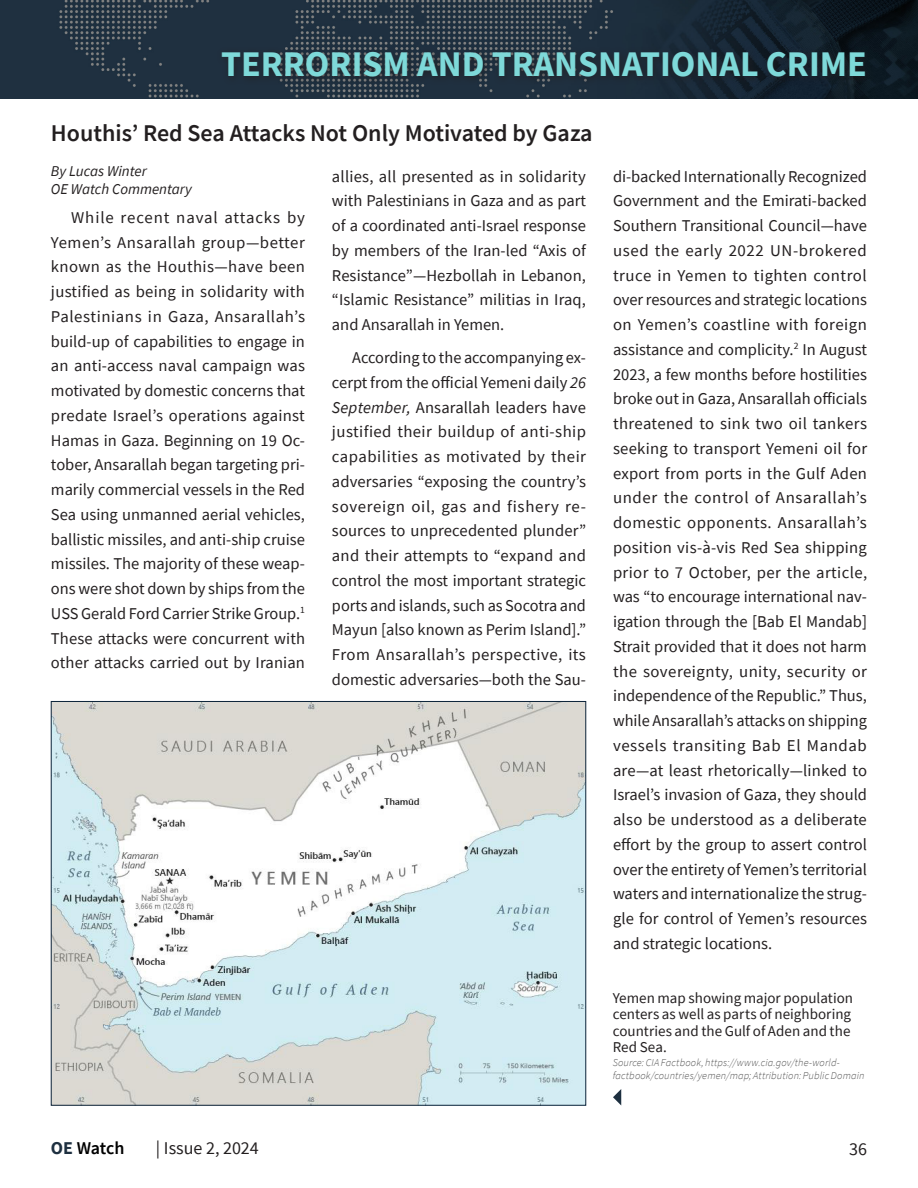
<style>
.page{position:relative;width:918px;height:1188px;background:#fff}
.page>*{position:absolute;margin:0;border:0;box-sizing:border-box;transform-origin:0 0}
.t1{font:700 36px "Source Sans Pro";color:#7ed9d9}
.Commentary_Header_1{font:600 24px "Source Sans Pro";color:#231f20}
.t2{font:18px "Source Sans Pro";color:#231f20}
.t3{font:600 18px "Source Sans Pro";letter-spacing:-.015em;color:#000}
.FMSO_Commentary_Copy{font:16.5px/24.8px "Source Sans Pro";letter-spacing:.005em;color:#231f20;text-align:justify}
.Caption-Title{font:15px/16.5px "Source Sans Pro";color:#231f20}
.By_line_-_commentary_line_2{font:italic 15px "Source Sans Pro";color:#231f20}
.By_Line__Commentary{font:italic 15px "Source Sans Pro";color:#231f20}
.photo_caption-Source__Attribute{font:italic 300 10.5px/13.5px "Source Sans Pro";letter-spacing:.015em;color:#505050}
.s1{font-style:italic}
.s2{font-weight:700;color:#1e3040}
</style>
<div class="page">
<img style="left:0;top:0;width:917px;height:99px">
<hr style="left:917px;top:0;width:1px;height:99px;background:#1e3040">
<div style="left:216px;top:46px;width:658px;height:40px;background:#231f20;opacity:.75"></div>
<img style="left:53px;top:703px;width:531px;height:400px">
<svg style="left:613px;top:1089px;width:8px;height:16px"></svg>
<h1 class="t1" style="left:221px;top:40px;width:647px">TERRORISM AND TRANSNATIONAL CRIME</h1>
<p class="Commentary_Header_1" style="left:51px;top:117px;width:543px">Houthis’ Red Sea Attacks Not Only Motivated by Gaza</p>
<p class="By_Line__Commentary" style="left:51px;top:162px;width:97px">By Lucas Winter</p>
<p class="By_line_-_commentary_line_2" style="left:51px;top:180px;width:142px">OE Watch Commentary</p>
<p class="FMSO_Commentary_Copy" style="left:51px;top:205px;width:256px;text-indent:20px">While recent naval attacks by Yemen’s Ansarallah group—better known as the Houthis—have been justified as being in solidarity with Palestinians in Gaza, Ansarallah’s build-up of capabilities to engage in an anti-access naval campaign was motivated by domestic concerns that predate Israel’s operations against Hamas in Gaza. Beginning on 19 Oc&shy;tober, Ansarallah began targeting pri&shy;marily commercial vessels in the Red Sea using unmanned aerial vehicles, ballistic missiles, and anti-ship cruise missiles. The majority of these weap&shy;ons were shot down by ships from the USS Gerald Ford Carrier Strike Group.<sup>1<br></sup>These attacks were concurrent with other attacks carried out by Iranian</p>
<p class="FMSO_Commentary_Copy" style="left:332px;top:164px;width:256px">allies, all presented as in solidarity with Palestinians in Gaza and as part of a coordinated anti-Israel response by members of the Iran-led “Axis of Resistance”—Hezbollah in Lebanon, “Islamic Resistance” militias in Iraq, and Ansarallah in Yemen.</p>
<p class="FMSO_Commentary_Copy" style="left:332px;top:345px;width:256px;text-indent:20px">According to the accompanying ex&shy;cerpt from the official Yemeni daily <span class="s1">26<br>September,</span> Ansarallah leaders have justified their buildup of anti-ship capabilities as motivated by their adversaries “exposing the country’s sovereign oil, gas and fishery re&shy;sources to unprecedented plunder” and their attempts to “expand and control the most important strategic ports and islands, such as Socotra and Mayun [also known as Perim Island].” From Ansarallah’s perspective, its domestic adversaries—both the Sau-</p>
<p class="FMSO_Commentary_Copy" style="left:613px;top:164px;width:256px">di-backed Internationally Recognized Government and the Emirati-backed Southern Transitional Council—have used the early 2022 UN-brokered truce in Yemen to tighten control over resources and strategic locations on Yemen’s coastline with foreign assistance and complicity.<sup>2</sup> In August 2023, a few months before hostilities broke out in Gaza, Ansarallah officials threatened to sink two oil tankers seeking to transport Yemeni oil for export from ports in the Gulf Aden under the control of Ansarallah’s domestic opponents. Ansarallah’s position vis-à-vis Red Sea shipping prior to 7 October, per the article, was “to encourage international nav&shy;igation through the [Bab El Mandab] Strait provided that it does not harm the sovereignty, unity, security or independence of the Republic.” Thus, while Ansarallah’s attacks on shipping vessels transiting Bab El Mandab are—at least rhetorically—linked to Israel’s invasion of Gaza, they should also be understood as a deliberate effort by the group to assert control over the entirety of Yemen’s territorial waters and internationalize the strug&shy;gle for control of Yemen’s resources and strategic locations.</p>
<p class="Caption-Title" style="left:613px;top:989px;width:242px">Yemen map showing major population centers as well as parts of neighboring countries and the Gulf of Aden and the<br>Red Sea.</p>
<p class="photo_caption-Source__Attribute" style="left:613px;top:1055px;width:253px">Source: CIA Factbook, https://www.cia.gov/the-world&shy;factbook/countries/yemen/map; Attribution: Public Domain</p>
<p class="t3" style="left:51px;top:1136px;width:75px"><span class="s2">OE</span> Watch</p>
<p class="t2" style="left:156px;top:1136px;width:104px">| Issue 2, 2024</p>
<p class="t2" style="left:849px;top:1138px;width:19px">36</p>
</div>
